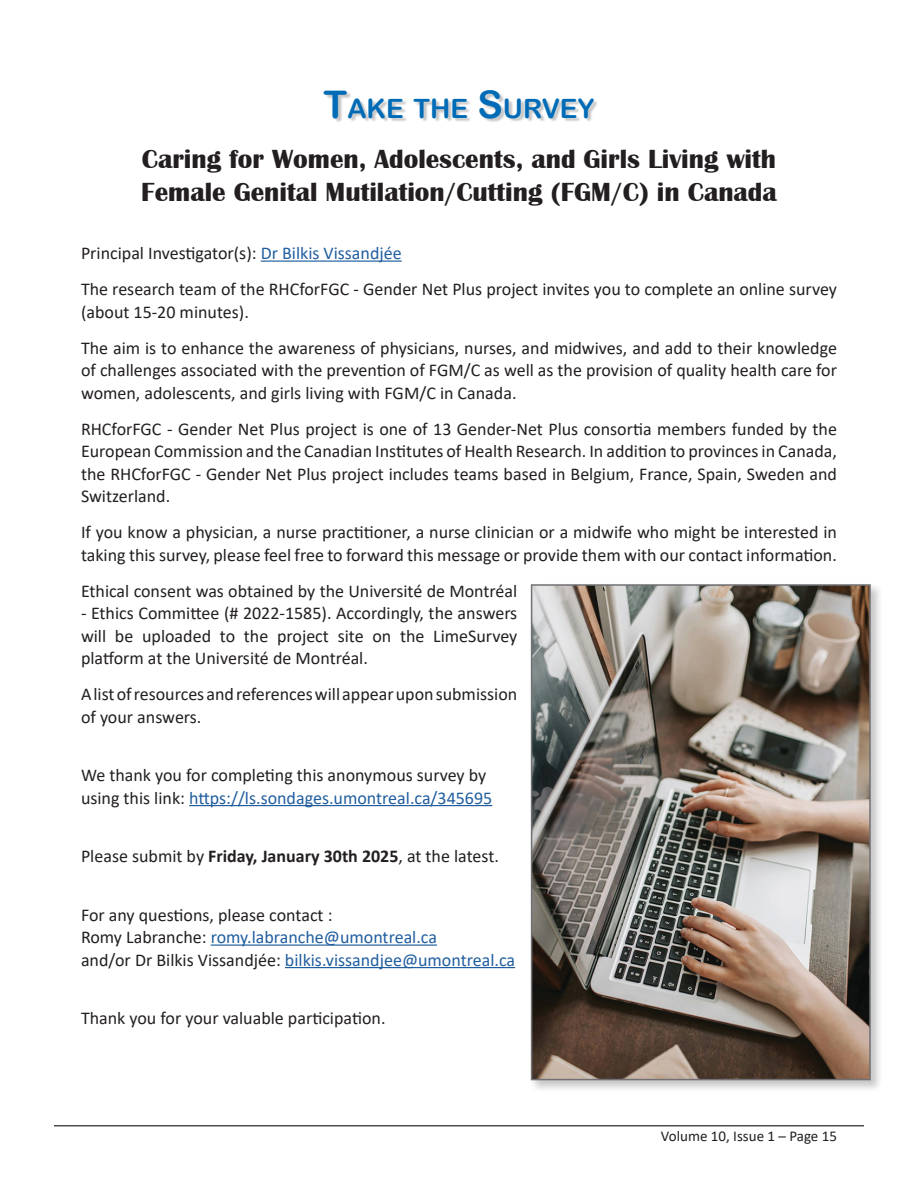
<style>
.page{position:relative;width:918px;height:1188px;background:#fff}
.page>*{position:absolute;margin:0;border:0;box-sizing:border-box;transform-origin:0 0}
.body{font:700 27px/33px "Britannic";color:#231f20}
.H1_-_20pt__small_cap{font:26.55px "Arial Rounded MT Bold";color:#006bb6}
.body-2{font:18px/22.5px "Calibri";color:#231f20}
.t1{font:15px "Calibri";color:#231f20}
.s1{font-size:38.1px}
.s2{color:#215e9f}
.s3{font-weight:700}
</style>
<div class="page">
<hr style="left:54px;top:1125px;width:810px;height:1px;background:#4f4f4f">
<hr style="left:261px;top:261px;width:141px;height:1px;background:#215e9f">
<hr style="left:189px;top:805px;width:303px;height:1px;background:#215e9f">
<hr style="left:211px;top:945px;width:226px;height:1px;background:#215e9f">
<hr style="left:285px;top:967px;width:230px;height:1px;background:#215e9f">
<div style="left:325px;top:92px;width:274px;height:31px;background:#231f20;opacity:.25"></div>
<div style="left:529px;top:583px;width:354px;height:510px;background:#231f20;opacity:.25"></div>
<img style="left:534px;top:587px;width:334px;height:490px">
<div style="left:531px;top:584px;width:340px;height:496px;border:2px solid #717074"></div>
<p class="H1_-_20pt__small_cap" style="left:324px;top:92px;width:272px"><span class="s1">T</span>AKE THE <span class="s1">S</span>URVEY</p>
<p class="body" style="left:141px;top:142px;width:637px">Caring for Women, Adolescents, and Girls Living with<br>Female Genital Mutilation/Cutting (FGM/C) in Canada</p>
<p class="body-2" style="left:81px;top:241px;width:322px">Principal Investigator(s): <span class="s2">Dr Bilkis Vissandjée</span></p>
<p class="body-2" style="left:81px;top:277px;width:758px">The research team of the RHCforFGC - Gender Net Plus project invites you to complete an online survey (about 15-20 minutes).</p>
<p class="body-2" style="left:81px;top:336px;width:758px;text-align:justify">The aim is to enhance the awareness of physicians, nurses, and midwives, and add to their knowledge of challenges associated with the prevention of FGM/C as well as the provision of quality health care for women, adolescents, and girls living with FGM/C in Canada.</p>
<p class="body-2" style="left:81px;top:417px;width:758px;text-align:justify">RHCforFGC - Gender Net Plus project is one of 13 Gender-Net Plus consortia members funded by the European Commission and the Canadian Institutes of Health Research. In addition to provinces in Canada, the RHCforFGC - Gender Net Plus project includes teams based in Belgium, France, Spain, Sweden and Switzerland.</p>
<p class="body-2" style="left:81px;top:520px;width:757px">If you know a physician, a nurse practitioner, a nurse clinician or a midwife who might be interested in taking this survey, please feel free to forward this message or provide them with our contact information.</p>
<p class="body-2" style="left:81px;top:579px;width:438px">Ethical consent was obtained by the Université de Montréal</p>
<p class="body-2" style="left:81px;top:601px;width:438px;text-align:justify">- Ethics Committee (# 2022-1585). Accordingly, the answers will be uploaded to the project site on the LimeSurvey platform at the Université de Montréal.</p>
<p class="body-2" style="left:81px;top:682px;width:438px">A list of resources and references will appear upon submission of your answers.</p>
<p class="body-2" style="left:81px;top:763px;width:413px">We thank you for completing this anonymous survey by using this link: <span class="s2">https://ls.sondages.umontreal.ca/345695</span></p>
<p class="body-2" style="left:81px;top:844px;width:419px">Please submit by <span class="s3">Friday, January 30th 2025</span>, at the latest.</p>
<p class="body-2" style="left:81px;top:903px;width:436px">For any questions, please contact :<br>Romy Labranche: <span class="s2">romy.labranche@umontreal.ca<br></span>and/or Dr Bilkis Vissandjée: <span class="s2">bilkis.vissandjee@umontreal.ca</span></p>
<p class="body-2" style="left:81px;top:1006px;width:306px">Thank you for your valuable participation.</p>
<p class="t1" style="left:661px;top:1125px;width:178px">Volume 10, Issue 1 – Page 15</p>
</div>
